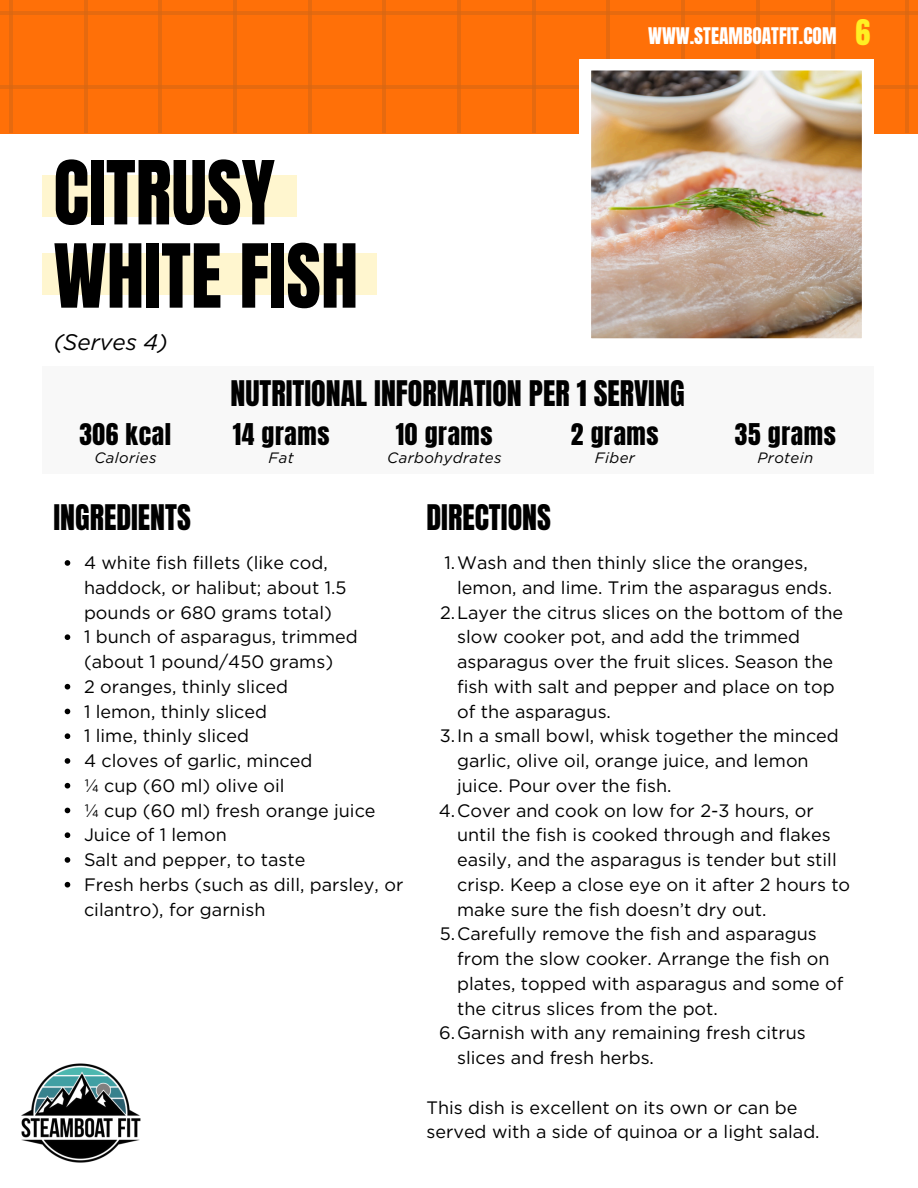
<style>
.page{position:relative;width:918px;height:1188px;background:#fff}
.page>*{position:absolute;margin:0;border:0;box-sizing:border-box;transform-origin:0 0}
.t1{font:75px/83.2px "Anton";color:#000}
.t2{font:30px "Anton";color:#000}
.t3{font:30px "Anton";color:#fff024}
.t4{font:25.5px "Anton";letter-spacing:.025em;color:#000}
.t5{font:italic 22.5px "Gotham";color:#000}
.t6{font:19.5px "Anton";color:#fff}
.t7{font:18px/24.8px "Gotham";color:#000}
.t8{font:italic 15px "Gotham";letter-spacing:.025em;color:#000}
</style>
<div class="page">
<div style="left:0;top:0;width:918px;height:134px;background:#ff7008"></div>
<hr style="left:9px;top:0;width:4px;height:133px;background:#e66a0f">
<hr style="left:84px;top:0;width:4px;height:133px;background:#e66a0f">
<hr style="left:158px;top:0;width:4px;height:133px;background:#e66a0f">
<hr style="left:233px;top:0;width:4px;height:133px;background:#e66a0f">
<hr style="left:308px;top:0;width:4px;height:133px;background:#e66a0f">
<hr style="left:383px;top:0;width:3px;height:133px;background:#d66715">
<hr style="left:457px;top:0;width:4px;height:133px;background:#e66a0f">
<hr style="left:532px;top:0;width:4px;height:133px;background:#e66a0f">
<hr style="left:607px;top:0;width:3px;height:133px;background:#d66715">
<hr style="left:681px;top:0;width:4px;height:133px;background:#e66a0f">
<hr style="left:756px;top:0;width:4px;height:133px;background:#e66a0f">
<hr style="left:831px;top:0;width:3px;height:133px;background:#d66715">
<hr style="left:905px;top:0;width:4px;height:133px;background:#e66a0f">
<hr style="left:0;top:85px;width:918px;height:4px;background:#e66a0f">
<hr style="left:0;top:11px;width:918px;height:4px;background:#e66a0f">
<img style="left:580px;top:59px;width:293px;height:280px">
<svg style="left:65px;top:560px;width:5px;height:6px"></svg>
<svg style="left:65px;top:634px;width:5px;height:6px"></svg>
<svg style="left:65px;top:684px;width:5px;height:6px"></svg>
<svg style="left:65px;top:709px;width:5px;height:5px"></svg>
<svg style="left:65px;top:733px;width:5px;height:6px"></svg>
<svg style="left:65px;top:758px;width:5px;height:6px"></svg>
<svg style="left:65px;top:783px;width:5px;height:6px"></svg>
<svg style="left:65px;top:808px;width:5px;height:5px"></svg>
<svg style="left:65px;top:832px;width:5px;height:6px"></svg>
<svg style="left:65px;top:857px;width:5px;height:6px"></svg>
<svg style="left:65px;top:882px;width:5px;height:6px"></svg>
<div style="left:42px;top:175px;width:255px;height:41px;background:#fff6cf"></div>
<div style="left:42px;top:254px;width:334px;height:41px;background:#fff6cf"></div>
<div style="left:42px;top:366px;width:831px;height:108px;background:#f8f8f8"></div>
<img style="left:21px;top:1063px;width:120px;height:100px">
<h2 class="t1" style="left:53px;top:152px;width:306px">CITRUSY<br>WHITE FISH</h2>
<h2 class="t5" style="left:53px;top:328px;width:116px">(Serves 4)</h2>
<h3 class="t6" style="left:648px;top:22px;width:190px">WWW.STEAMBOATFIT.COM</h3>
<h3 class="t3" style="left:855px;top:11px;width:16px">6</h3>
<p class="t4" style="left:79px;top:416px;width:93px">306 kcal</p>
<p class="t8" style="left:94px;top:448px;width:64px">Calories</p>
<p class="t2" style="left:53px;top:496px;width:139px">INGREDIENTS</p>
<p class="t2" style="left:230px;top:372px;width:456px">NUTRITIONAL INFORMATION PER 1 SERVING</p>
<p class="t4" style="left:233px;top:416px;width:98px">14 grams</p>
<p class="t8" style="left:269px;top:448px;width:27px">Fat</p>
<p class="t4" style="left:396px;top:416px;width:98px">10 grams</p>
<p class="t8" style="left:387px;top:448px;width:116px">Carbohydrates</p>
<p class="t2" style="left:427px;top:496px;width:126px">DIRECTIONS</p>
<p class="t4" style="left:571px;top:416px;width:89px">2 grams</p>
<p class="t8" style="left:595px;top:448px;width:42px">Fiber</p>
<p class="t4" style="left:735px;top:416px;width:102px">35 grams</p>
<p class="t8" style="left:758px;top:448px;width:57px">Protein</p>
<p class="t7" style="left:84px;top:550px;width:264px">4 white fish fillets (like cod, haddock, or halibut; about 1.5 pounds or 680 grams total)</p>
<h5 class="t7" style="left:84px;top:625px;width:275px">1 bunch of asparagus, trimmed (about 1 pound/450 grams)</h5>
<p class="t7" style="left:84px;top:674px;width:206px">2 oranges, thinly sliced</p>
<h1 class="t7" style="left:84px;top:699px;width:185px">1 lemon, thinly sliced</h1>
<p class="t7" style="left:84px;top:724px;width:167px">1 lime, thinly sliced</p>
<h2 class="t7" style="left:84px;top:748px;width:230px">4 cloves of garlic, minced</h2>
<p class="t7" style="left:84px;top:773px;width:202px">¼ cup (60 ml) olive oil</p>
<p class="t7" style="left:84px;top:798px;width:293px">¼ cup (60 ml) fresh orange juice</p>
<h3 class="t7" style="left:84px;top:823px;width:144px">Juice of 1 lemon</h3>
<p class="t7" style="left:84px;top:847px;width:223px">Salt and pepper, to taste</p>
<p class="t7" style="left:84px;top:872px;width:321px">Fresh herbs (such as dill, parsley, or cilantro), for garnish</p>
<p class="t7" style="left:457px;top:550px;width:377px;text-indent:-13px">1.Wash and then thinly slice the oranges, lemon, and lime. Trim the asparagus ends.</p>
<p class="t7" style="left:457px;top:600px;width:388px;text-indent:-17px">2.Layer the citrus slices on the bottom of the slow cooker pot, and add the trimmed asparagus over the fruit slices. Season the fish with salt and pepper and place on top of the asparagus.</p>
<p class="t7" style="left:457px;top:724px;width:383px;text-indent:-17px">3.In a small bowl, whisk together the minced garlic, olive oil, orange juice, and lemon juice. Pour over the fish.</p>
<p class="t7" style="left:457px;top:798px;width:395px;text-indent:-18px">4.Cover and cook on low for 2-3 hours, or until the fish is cooked through and flakes easily, and the asparagus is tender but still crisp. Keep a close eye on it after 2 hours to make sure the fish doesn’t dry out.</p>
<p class="t7" style="left:457px;top:922px;width:388px;text-indent:-17px">5.Carefully remove the fish and asparagus from the slow cooker. Arrange the fish on plates, topped with asparagus and some of the citrus slices from the pot.</p>
<p class="t7" style="left:457px;top:1021px;width:350px;text-indent:-18px">6.Garnish with any remaining fresh citrus slices and fresh herbs.</p>
<p class="t7" style="left:427px;top:1095px;width:395px">This dish is excellent on its own or can be served with a side of quinoa or a light salad.</p>
</div>
